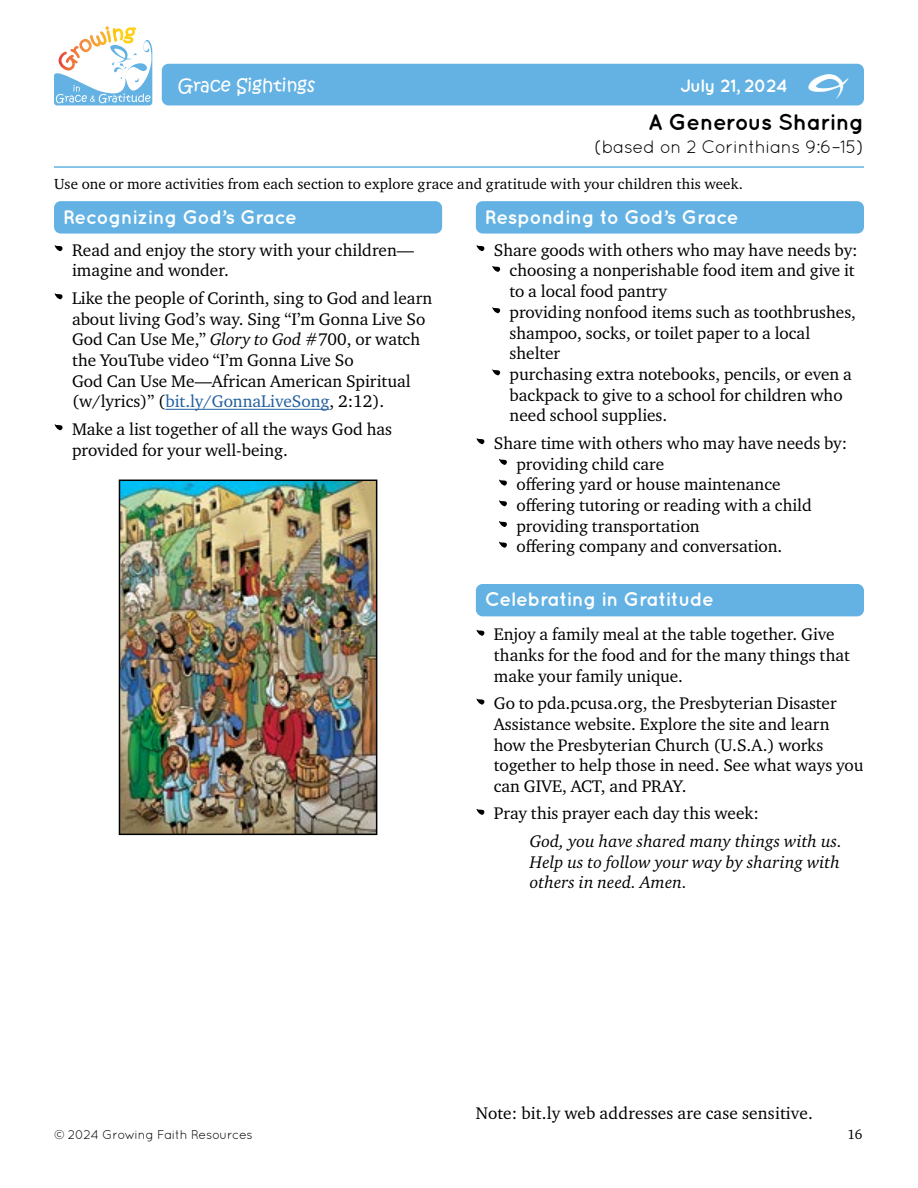
<style>
.page{position:relative;width:918px;height:1188px;background:#fff}
.page>*{position:absolute;margin:0;border:0;box-sizing:border-box;transform-origin:0 0}
.t1{font:60px "Growing Grace Gratitude";color:#000}
.t2{font:45px "Growing Grace Gratitude";color:#fff}
.t3{font:700 22.5px "Quicksand";letter-spacing:-.02em;color:#000}
.t4{font:700 19.5px "Quicksand";letter-spacing:-.02em;color:#fff}
.t5{font:18px "Quicksand";letter-spacing:-.02em;color:#000}
.t6{font:18px "Kristen Normal ITC Std";color:#fff}
.t7{font:700 18px "Quicksand";letter-spacing:-.03em;color:#fff}
.t8{font:17.25px/20.7px "Charter ITC Std";color:#000}
.t9{font:italic 17.25px/20.7px "Charter ITC Std";letter-spacing:.01em;color:#000}
.t10{font:15px "Charter ITC Std";letter-spacing:.01em;color:#000}
.t11{font:13.5px "Charter ITC Std";color:#000}
.t12{font:12.75px "Quicksand";letter-spacing:-.03em;color:#000}
.s1{font-style:italic}
.s2{color:#215e9e}
</style>
<div class="page">
<svg style="left:54px;top:26px;width:98px;height:79px"></svg>
<div style="left:162px;top:64px;width:702px;height:41px;background:#63b2e3;border-radius:7px"></div>
<hr style="left:165px;top:409px;width:165px;height:1px;background:#215e9e">
<div style="left:54px;top:201px;width:388px;height:33px;background:#63b2e3;border-radius:7px"></div>
<img style="left:122px;top:483px;width:252px;height:349px">
<div style="left:119px;top:480px;width:258px;height:355px;border:2px solid #000"></div>
<div style="left:476px;top:201px;width:388px;height:33px;background:#63b2e3;border-radius:7px"></div>
<div style="left:476px;top:584px;width:388px;height:32px;background:#63b2e3;border-radius:7px"></div>
<hr style="left:54px;top:166px;width:810px;height:2px;background:#63b2e3">
<p class="t6" style="left:178px;top:74px;width:139px">Grace Sightings</p>
<p class="t7" style="left:680px;top:75px;width:109px">July 21, 2024</p>
<h2 class="t2" style="left:808px;top:67px;width:42px">E</h2>
<h3 class="t3" style="left:648px;top:109px;width:217px">A Generous Sharing</h3>
<p class="t5" style="left:594px;top:137px;width:271px">(based on 2 Corinthians 9:6–15)</p>
<p class="t10" style="left:54px;top:174px;width:690px">Use one or more activities from each section to explore grace and gratitude with your children this week.</p>
<p class="t4" style="left:63px;top:205px;width:236px">Recognizing God’s Grace</p>
<h1 class="t1" style="left:54px;top:226px;width:11px">Z</h1>
<p class="t8" style="left:72px;top:239px;width:344px">Read and enjoy the story with your children— imagine and wonder.</p>
<h1 class="t1" style="left:54px;top:274px;width:11px">Z</h1>
<p class="t8" style="left:72px;top:287px;width:362px">Like the people of Corinth, sing to God and learn about living God’s way. Sing “I’m Gonna Live So God Can Use Me,” <span class="s1">Glory to God</span> #700, or watch the YouTube video “I’m Gonna Live So<br>God Can Use Me—African American Spiritual (w/lyrics)” (<span class="s2">bit.ly/GonnaLiveSong</span>, 2:12).</p>
<h1 class="t1" style="left:54px;top:405px;width:11px">Z</h1>
<p class="t8" style="left:72px;top:418px;width:322px">Make a list together of all the ways God has provided for your well-being.</p>
<p class="t4" style="left:485px;top:205px;width:255px">Responding to God’s Grace</p>
<h1 class="t1" style="left:476px;top:226px;width:11px">Z</h1>
<p class="t8" style="left:494px;top:239px;width:365px">Share goods with others who may have needs by:</p>
<h1 class="t1" style="left:492px;top:246px;width:11px">Z</h1>
<p class="t8" style="left:510px;top:260px;width:347px">choosing a nonperishable food item and give it to a local food pantry</p>
<h1 class="t1" style="left:492px;top:288px;width:11px">Z</h1>
<p class="t8" style="left:510px;top:301px;width:348px">providing nonfood items such as toothbrushes, shampoo, socks, or toilet paper to a local shelter</p>
<h1 class="t1" style="left:492px;top:350px;width:11px">Z</h1>
<p class="t8" style="left:510px;top:363px;width:344px">purchasing extra notebooks, pencils, or even a backpack to give to a school for children who need school supplies.</p>
<h1 class="t1" style="left:476px;top:419px;width:11px">Z</h1>
<p class="t8" style="left:494px;top:432px;width:355px">Share time with others who may have needs by:</p>
<h1 class="t1" style="left:498px;top:439px;width:11px">Z</h1>
<p class="t8" style="left:516px;top:453px;width:149px">providing child care</p>
<h1 class="t1" style="left:498px;top:460px;width:11px">Z</h1>
<p class="t8" style="left:516px;top:474px;width:266px">offering yard or house maintenance</p>
<h1 class="t1" style="left:498px;top:481px;width:11px">Z</h1>
<p class="t8" style="left:516px;top:494px;width:297px">offering tutoring or reading with a child</p>
<h1 class="t1" style="left:498px;top:501px;width:11px">Z</h1>
<p class="t8" style="left:516px;top:515px;width:185px">providing transportation</p>
<h1 class="t1" style="left:498px;top:522px;width:11px">Z</h1>
<p class="t8" style="left:516px;top:536px;width:268px">offering company and conversation.</p>
<p class="t4" style="left:485px;top:588px;width:231px">Celebrating in Gratitude</p>
<h1 class="t1" style="left:476px;top:610px;width:11px">Z</h1>
<p class="t8" style="left:494px;top:624px;width:357px">Enjoy a family meal at the table together. Give thanks for the food and for the many things that make your family unique.</p>
<h1 class="t1" style="left:476px;top:679px;width:11px">Z</h1>
<p class="t8" style="left:494px;top:693px;width:371px">Go to pda.pcusa.org, the Presbyterian Disaster Assistance website. Explore the site and learn how the Presbyterian Church (U.S.A.) works together to help those in need. See what ways you can GIVE, ACT, and PRAY.</p>
<h1 class="t1" style="left:476px;top:789px;width:11px">Z</h1>
<p class="t8" style="left:494px;top:803px;width:267px">Pray this prayer each day this week:</p>
<p class="t9" style="left:530px;top:830px;width:314px">God, you have shared many things with us.<br>Help us to follow your way by sharing with others in need. Amen.</p>
<p class="t8" style="left:476px;top:1103px;width:338px">Note: bit.ly web addresses are case sensitive.</p>
<p class="t12" style="left:54px;top:1128px;width:200px">© 2024 Growing Faith Resources</p>
<p class="t11" style="left:847px;top:1126px;width:17px">16</p>
</div>
